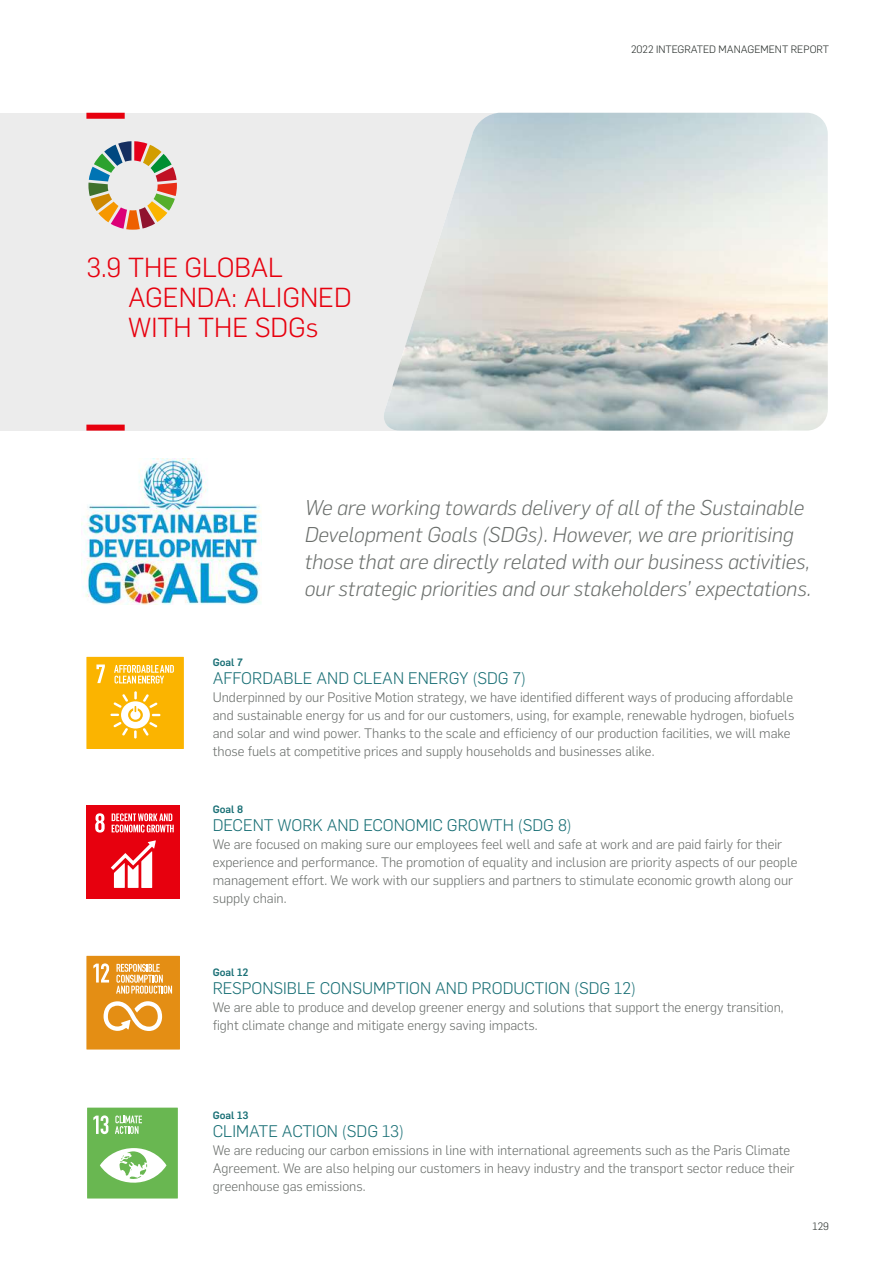
<style>
.page{position:relative;width:893px;height:1263px;background:#fff}
.page>*{position:absolute;margin:0;border:0;box-sizing:border-box;transform-origin:0 0}
.t1{font:300 27px/30px "Flama";color:#e7000e}
.t2{font:italic 300 21px/27px "Flama";color:#6a6e6b}
.t3{font:300 16.5px "Flama";color:#1a7076}
.t4{font:300 13.5px/18px "Flama";color:#6a6e6b}
.t5{font:300 10.5px "Flama";color:#292f2c}
.t6{font:500 10.5px "Flama";color:#1a7076}
</style>
<div class="page">
<div style="left:0;top:113px;width:779px;height:318px;background:#ececec"></div>
<img style="left:384px;top:113px;width:444px;height:318px">
<div style="left:86px;top:113px;width:39px;height:6px;background:#e7000e"></div>
<div style="left:86px;top:425px;width:39px;height:6px;background:#e7000e"></div>
<svg style="left:88px;top:141px;width:89px;height:89px"></svg>
<img style="left:81px;top:459px;width:181px;height:146px">
<div style="left:86px;top:806px;width:94px;height:93px;background:#e7000e"></div>
<svg style="left:95px;top:813px;width:10px;height:20px"></svg>
<svg style="left:111px;top:840px;width:45px;height:48px"></svg>
<svg style="left:112px;top:813px;width:62px;height:19px"></svg>
<div style="left:86px;top:657px;width:98px;height:92px;background:#fbb400"></div>
<svg style="left:114px;top:665px;width:60px;height:18px"></svg>
<svg style="left:96px;top:664px;width:9px;height:19px"></svg>
<svg style="left:110px;top:691px;width:50px;height:47px"></svg>
<div style="left:87px;top:1107px;width:91px;height:91px;background:#69b751"></div>
<svg style="left:115px;top:1115px;width:27px;height:19px"></svg>
<svg style="left:93px;top:1115px;width:15px;height:19px"></svg>
<svg style="left:100px;top:1148px;width:66px;height:35px"></svg>
<div style="left:86px;top:956px;width:94px;height:93px;background:#e48e14"></div>
<svg style="left:116px;top:964px;width:56px;height:30px"></svg>
<svg style="left:93px;top:963px;width:16px;height:19px"></svg>
<svg style="left:104px;top:1001px;width:58px;height:30px"></svg>
<h1 class="t1" style="left:128px;top:251px;width:225px;text-indent:-42px">3.9 THE GLOBAL<br>AGENDA: ALIGNED<br>WITH THE SDGs</h1>
<p class="t5" style="left:631px;top:42px;width:200px">2022 INTEGRATED MANAGEMENT REPORT</p>
<p class="t2" style="left:305px;top:493px;width:508px">We are working towards delivery of all of the Sustainable Development Goals (SDGs). However, we are prioritising those that are directly related with our business activities, our strategic priorities and our stakeholders’ expectations.</p>
<p class="t6" style="left:213px;top:655px;width:32px">Goal 7</p>
<p class="t3" style="left:213px;top:667px;width:315px">AFFORDABLE AND CLEAN ENERGY (SDG 7)</p>
<p class="t4" style="left:213px;top:687px;width:583px">Underpinned by our Positive Motion strategy, we have identified different ways of producing affordable and sustainable energy for us and for our customers, using, for example, renewable hydrogen, biofuels and solar and wind power. Thanks to the scale and efficiency of our production facilities, we will make those fuels at competitive prices and supply households and businesses alike.</p>
<p class="t6" style="left:213px;top:801px;width:32px">Goal 8</p>
<p class="t3" style="left:213px;top:813px;width:361px">DECENT WORK AND ECONOMIC GROWTH (SDG 8)</p>
<p class="t4" style="left:213px;top:834px;width:586px">We are focused on making sure our employees feel well and safe at work and are paid fairly for their experience and performance. The promotion of equality and inclusion are priority aspects of our people management effort. We work with our suppliers and partners to stimulate economic growth along our supply chain.</p>
<p class="t6" style="left:213px;top:964px;width:37px">Goal 12</p>
<p class="t3" style="left:213px;top:977px;width:425px">RESPONSIBLE CONSUMPTION AND PRODUCTION (SDG 12)</p>
<p class="t4" style="left:213px;top:997px;width:572px">We are able to produce and develop greener energy and solutions that support the energy transition, fight climate change and mitigate energy saving impacts.</p>
<p class="t6" style="left:213px;top:1108px;width:37px">Goal 13</p>
<p class="t3" style="left:213px;top:1120px;width:193px">CLIMATE ACTION (SDG 13)</p>
<p class="t4" style="left:213px;top:1141px;width:583px">We are reducing our carbon emissions in line with international agreements such as the Paris Climate<br>Agreement. We are also helping our customers in heavy industry and the transport sector reduce their greenhouse gas emissions.</p>
<p class="t5" style="left:813px;top:1219px;width:18px">129</p>
</div>
